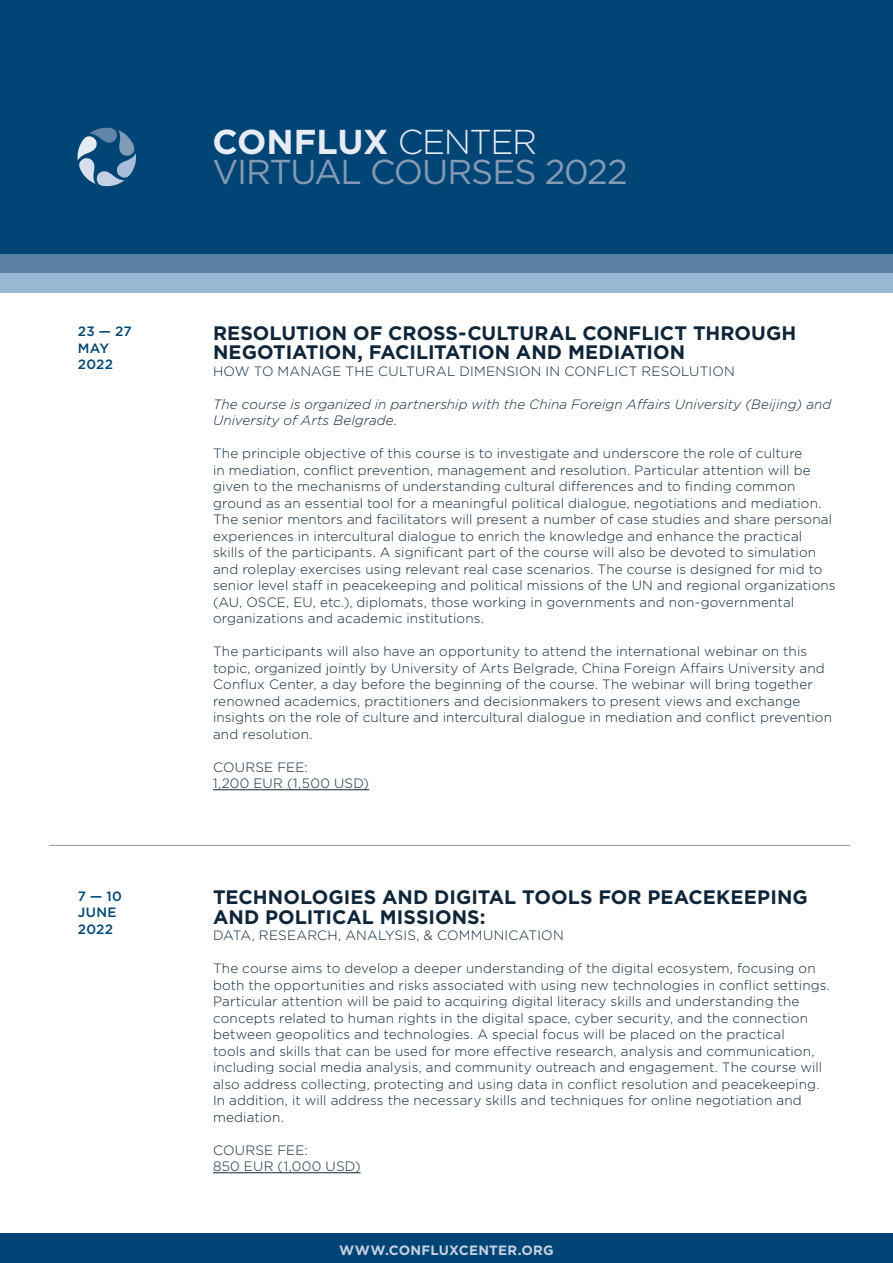
<style>
.page{position:relative;width:893px;height:1263px;background:#fff}
.page>*{position:absolute;margin:0;border:0;box-sizing:border-box;transform-origin:0 0}
.t1{font:34.5px/30px "Gotham";letter-spacing:-.035em;color:#849ab4}
.t2{font:700 19.5px/19.5px "Gotham";color:#0f253a}
.t3{font:300 13.5px/16.5px "Gotham";letter-spacing:.01em;color:#0f253a}
.t4{font:italic 300 13.5px/16.5px "Gotham";letter-spacing:.005em;color:#0f253a}
.t5{font:500 13.5px/16.5px "Gotham";letter-spacing:.015em;color:#004575}
.t6{font:700 13.5px "Gotham";letter-spacing:.015em;color:#c6d1e3}
.s1{font-weight:700;color:#e6ebf4}
.s2{font-weight:300;color:#e6ebf4}
</style>
<div class="page">
<div style="left:0;top:207px;width:893px;height:86px;background:#99b8d4"></div>
<div style="left:0;top:150px;width:893px;height:123px;background:#5780a1"></div>
<div style="left:0;top:1233px;width:893px;height:30px;background:#004575"></div>
<div style="left:0;top:0;width:893px;height:254px;background:#004575"></div>
<svg style="left:77px;top:127px;width:59px;height:60px"></svg>
<hr style="left:49px;top:845px;width:801px;height:1px;background:#919496">
<hr style="left:213px;top:789px;width:156px;height:1px;background:#0f253a">
<hr style="left:213px;top:1172px;width:148px;height:1px;background:#0f253a">
<p class="t5" style="left:78px;top:323px;width:55px">23 — 27<br>MAY<br>2022</p>
<p class="t5" style="left:78px;top:887px;width:45px">7 — 10<br>JUNE<br>2022</p>
<h1 class="t1" style="left:213px;top:126px;width:417px"><span class="s1">CONFLUX</span> <span class="s2">CENTER<br></span>VIRTUAL COURSES 2022</h1>
<h2 class="t2" style="left:213px;top:323px;width:585px">RESOLUTION OF CROSS-CULTURAL CONFLICT THROUGH<br>NEGOTIATION, FACILITATION AND MEDIATION</h2>
<p class="t3" style="left:213px;top:362px;width:523px">HOW TO MANAGE THE CULTURAL DIMENSION IN CONFLICT RESOLUTION</p>
<p class="t4" style="left:213px;top:395px;width:620px">The course is organized in partnership with the China Foreign Affairs University (Beijing) and<br>University of Arts Belgrade.</p>
<p class="t3" style="left:213px;top:445px;width:624px">The principle objective of this course is to investigate and underscore the role of culture<br>in mediation, conflict prevention, management and resolution. Particular attention will be given to the mechanisms of understanding cultural differences and to finding common ground as an essential tool for a meaningful political dialogue, negotiations and mediation.<br>The senior mentors and facilitators will present a number of case studies and share personal experiences in intercultural dialogue to enrich the knowledge and enhance the practical skills of the participants. A significant part of the course will also be devoted to simulation and roleplay exercises using relevant real case scenarios. The course is designed for mid to senior level staff in peacekeeping and political missions of the UN and regional organizations (AU, OSCE, EU, etc.), diplomats, those working in governments and non-governmental organizations and academic institutions.</p>
<p class="t3" style="left:213px;top:643px;width:620px">The participants will also have an opportunity to attend the international webinar on this topic, organized jointly by University of Arts Belgrade, China Foreign Affairs University and Conflux Center, a day before the beginning of the course. The webinar will bring together renowned academics, practitioners and decisionmakers to present views and exchange insights on the role of culture and intercultural dialogue in mediation and conflict prevention and resolution.</p>
<p class="t3" style="left:213px;top:758px;width:157px">COURSE FEE:<br>1,200 EUR (1,500 USD)</p>
<h2 class="t2" style="left:213px;top:887px;width:596px">TECHNOLOGIES AND DIGITAL TOOLS FOR PEACEKEEPING<br>AND POLITICAL MISSIONS:</h2>
<p class="t3" style="left:213px;top:927px;width:352px">DATA, RESEARCH, ANALYSIS, &amp; COMMUNICATION</p>
<p class="t3" style="left:213px;top:960px;width:618px">The course aims to develop a deeper understanding of the digital ecosystem, focusing on both the opportunities and risks associated with using new technologies in conflict settings.<br>Particular attention will be paid to acquiring digital literacy skills and understanding the concepts related to human rights in the digital space, cyber security, and the connection between geopolitics and technologies. A special focus will be placed on the practical<br>tools and skills that can be used for more effective research, analysis and communication, including social media analysis, and community outreach and engagement. The course will also address collecting, protecting and using data in conflict resolution and peacekeeping.<br>In addition, it will address the necessary skills and techniques for online negotiation and mediation.</p>
<p class="t3" style="left:213px;top:1141px;width:149px">COURSE FEE:<br>850 EUR (1,000 USD)</p>
<p class="t6" style="left:339px;top:1241px;width:216px">WWW.CONFLUXCENTER.ORG</p>
</div>
